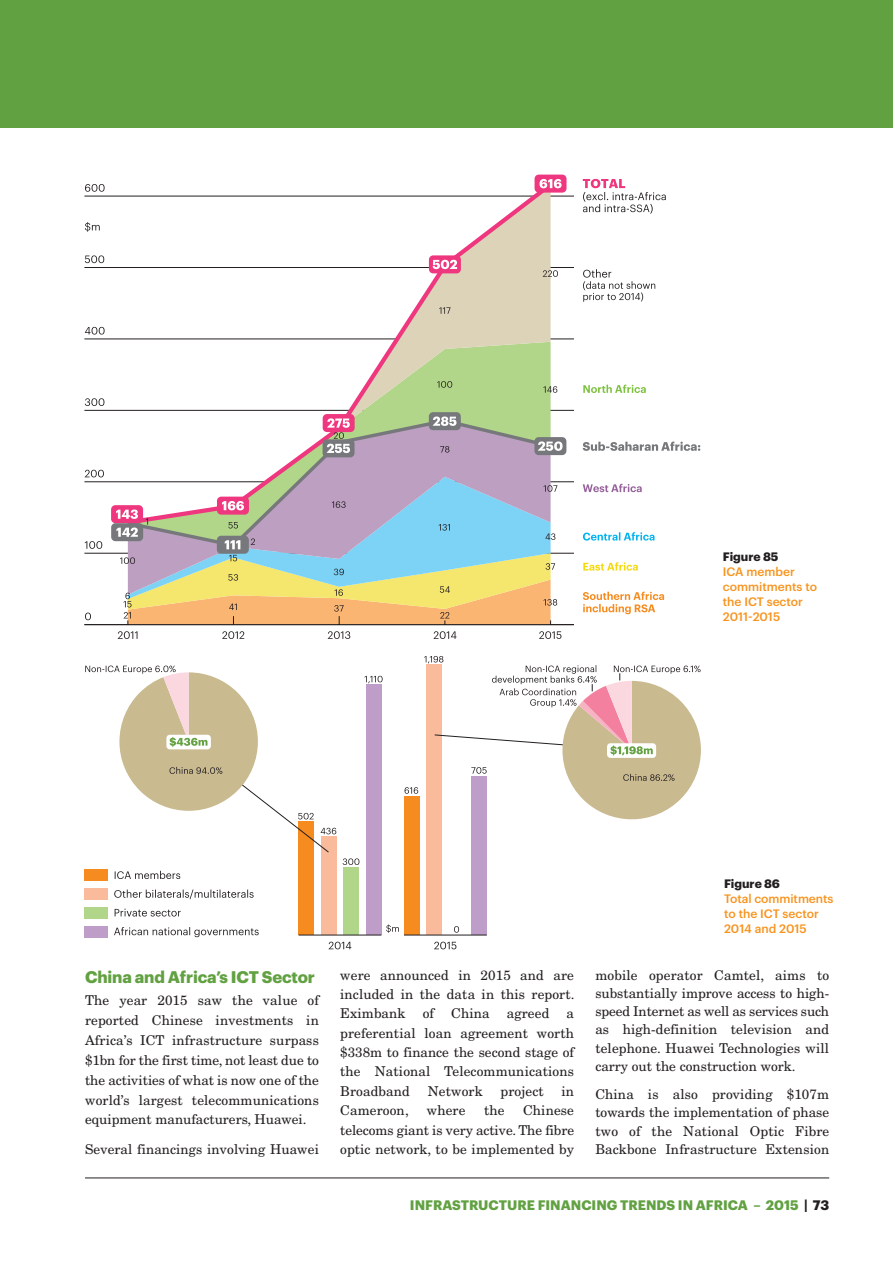
<style>
.page{position:relative;width:893px;height:1263px;background:#fff}
.page>*{position:absolute;margin:0;border:0;box-sizing:border-box;transform-origin:0 0}
.t1{font:700 16.5px "Graphik";letter-spacing:-.01em;color:#62a142}
.t2{font:13.5px/19.4px "New Century Schlbk";letter-spacing:.01em;color:#231f20;text-align:justify}
.t3{font:700 13.5px "Graphik";color:#62a142}
.t4{font:500 12px/15px "Graphik";color:#f7931d}
.t5{font:700 12px "Graphik";color:#231f20}
.s1{color:#231f20}
</style>
<div class="page">
<hr style="left:85px;top:1177px;width:744px;height:1px;background:#231f20">
<div style="left:0;top:0;width:893px;height:128px;background:#62a142"></div>
<hr style="left:84px;top:196px;width:490px;height:1px;background:#231f20">
<hr style="left:84px;top:553px;width:490px;height:1px;background:#231f20">
<hr style="left:84px;top:481px;width:490px;height:1px;background:#231f20">
<hr style="left:84px;top:410px;width:490px;height:1px;background:#231f20">
<hr style="left:84px;top:339px;width:490px;height:1px;background:#231f20">
<hr style="left:84px;top:267px;width:490px;height:1px;background:#231f20">
<div style="left:404px;top:796px;width:15px;height:139px;background:#f68b1f"></div>
<div style="left:427px;top:665px;width:15px;height:270px;background:#fabb9d"></div>
<div style="left:472px;top:776px;width:15px;height:159px;background:#bf9dc9"></div>
<div style="left:299px;top:822px;width:15px;height:113px;background:#f68b1f"></div>
<div style="left:321px;top:837px;width:15px;height:98px;background:#fabb9d"></div>
<div style="left:344px;top:867px;width:15px;height:68px;background:#b1d689"></div>
<div style="left:366px;top:685px;width:15px;height:250px;background:#bf9dc9"></div>
<hr style="left:299px;top:935px;width:82px;height:1px;background:#231f20">
<hr style="left:404px;top:935px;width:83px;height:1px;background:#231f20">
<hr style="left:84px;top:624px;width:490px;height:1px;background:#231f20">
<svg style="left:123px;top:193px;width:433px;height:308px"></svg>
<svg style="left:328px;top:942px;width:23px;height:7px"></svg>
<svg style="left:434px;top:942px;width:22px;height:7px"></svg>
<svg style="left:118px;top:631px;width:19px;height:8px"></svg>
<svg style="left:222px;top:631px;width:22px;height:8px"></svg>
<svg style="left:328px;top:631px;width:22px;height:8px"></svg>
<svg style="left:433px;top:631px;width:23px;height:8px"></svg>
<svg style="left:539px;top:631px;width:22px;height:8px"></svg>
<svg style="left:85px;top:613px;width:6px;height:7px"></svg>
<svg style="left:85px;top:184px;width:20px;height:8px"></svg>
<svg style="left:85px;top:327px;width:20px;height:8px"></svg>
<svg style="left:85px;top:398px;width:19px;height:8px"></svg>
<svg style="left:85px;top:541px;width:17px;height:8px"></svg>
<svg style="left:85px;top:222px;width:15px;height:10px"></svg>
<svg style="left:85px;top:470px;width:19px;height:7px"></svg>
<svg style="left:85px;top:255px;width:19px;height:8px"></svg>
<svg style="left:544px;top:485px;width:13px;height:7px"></svg>
<svg style="left:440px;top:446px;width:9px;height:7px"></svg>
<svg style="left:437px;top:381px;width:15px;height:7px"></svg>
<svg style="left:543px;top:270px;width:15px;height:7px"></svg>
<svg style="left:543px;top:386px;width:14px;height:7px"></svg>
<svg style="left:386px;top:924px;width:13px;height:9px"></svg>
<svg style="left:343px;top:858px;width:16px;height:7px"></svg>
<svg style="left:365px;top:676px;width:18px;height:7px"></svg>
<svg style="left:405px;top:787px;width:13px;height:7px"></svg>
<svg style="left:454px;top:926px;width:5px;height:7px"></svg>
<svg style="left:439px;top:307px;width:12px;height:7px"></svg>
<svg style="left:583px;top:269px;width:72px;height:33px"></svg>
<svg style="left:583px;top:484px;width:59px;height:8px"></svg>
<svg style="left:583px;top:442px;width:117px;height:9px"></svg>
<svg style="left:583px;top:385px;width:63px;height:8px"></svg>
<svg style="left:583px;top:532px;width:71px;height:9px"></svg>
<svg style="left:583px;top:562px;width:55px;height:9px"></svg>
<svg style="left:583px;top:592px;width:81px;height:22px"></svg>
<svg style="left:115px;top:871px;width:65px;height:8px"></svg>
<svg style="left:114px;top:889px;width:140px;height:10px"></svg>
<svg style="left:115px;top:909px;width:66px;height:7px"></svg>
<svg style="left:114px;top:927px;width:145px;height:10px"></svg>
<div style="left:84px;top:888px;width:24px;height:12px;background:#fabb9d"></div>
<div style="left:84px;top:907px;width:24px;height:12px;background:#b1d689"></div>
<div style="left:84px;top:926px;width:24px;height:12px;background:#bf9dc9"></div>
<div style="left:84px;top:869px;width:24px;height:12px;background:#f68b1f"></div>
<svg style="left:583px;top:179px;width:83px;height:35px"></svg>
<div style="left:111px;top:505px;width:32px;height:18px;background:#ef377f;border-radius:4px"></div>
<div style="left:111px;top:523px;width:32px;height:18px;background:#76787b;border-radius:4px"></div>
<div style="left:217px;top:497px;width:32px;height:18px;background:#ef377f;border-radius:4px"></div>
<svg style="left:116px;top:501px;width:441px;height:124px;background:#c2c2ab"></svg>
<div style="left:323px;top:414px;width:32px;height:18px;background:#ef377f;border-radius:4px"></div>
<div style="left:323px;top:439px;width:32px;height:18px;background:#76787b;border-radius:4px"></div>
<svg style="left:327px;top:418px;width:23px;height:35px"></svg>
<div style="left:534px;top:437px;width:32px;height:18px;background:#76787b;border-radius:4px"></div>
<svg style="left:538px;top:441px;width:25px;height:10px"></svg>
<div style="left:534px;top:175px;width:32px;height:18px;background:#ef377f;border-radius:4px"></div>
<svg style="left:539px;top:179px;width:23px;height:9px"></svg>
<div style="left:429px;top:412px;width:32px;height:18px;background:#76787b;border-radius:4px"></div>
<svg style="left:433px;top:416px;width:23px;height:10px"></svg>
<div style="left:429px;top:255px;width:32px;height:18px;background:#ef377f;border-radius:4px"></div>
<svg style="left:433px;top:260px;width:24px;height:9px"></svg>
<svg style="left:85px;top:665px;width:251px;height:188px"></svg>
<svg style="left:424px;top:656px;width:277px;height:163px"></svg>
<p class="t5" style="left:723px;top:552px;width:57px">Figure 85</p>
<p class="t4" style="left:723px;top:565px;width:96px">ICA member commitments to the ICT sector<br>2011-2015</p>
<p class="t1" style="left:85px;top:971px;width:231px">China and Africa’s ICT Sector</p>
<p class="t2" style="left:85px;top:992px;width:235px;line-height:20px">The year 2015 saw the value of reported Chinese investments in Africa’s ICT infrastructure surpass $1bn for the first time, not least due to the activities of what is now one of the world’s largest telecommunications equipment manufacturers, Huawei.</p>
<p class="t2" style="left:85px;top:1141px;width:235px">Several financings involving Huawei</p>
<p class="t2" style="left:340px;top:966px;width:236px">were announced in 2015 and are included in the data in this report.<br>Eximbank</p>
<p class="t2" style="left:423px;top:1005px;width:13px">of</p>
<p class="t2" style="left:451px;top:1005px;width:40px">China</p>
<p class="t2" style="left:507px;top:1005px;width:44px">agreed</p>
<p class="t2" style="left:340px;top:1005px;width:235px;text-indent:226px">a preferential loan agreement worth $338m to finance the second stage of the National Telecommunications Broadband</p>
<p class="t2" style="left:428px;top:1082px;width:57px">Network</p>
<p class="t2" style="left:500px;top:1082px;width:45px">project</p>
<p class="t2" style="left:561px;top:1082px;width:14px">in</p>
<p class="t2" style="left:340px;top:1102px;width:235px;text-indent:183px">Chinese telecoms giant is very active. The fibre optic network, to be implemented by</p>
<p class="t2" style="left:340px;top:1102px;width:70px">Cameroon,</p>
<p class="t2" style="left:427px;top:1102px;width:40px">where</p>
<p class="t2" style="left:484px;top:1102px;width:22px">the</p>
<p class="t5" style="left:724px;top:879px;width:57px">Figure 86</p>
<p class="t4" style="left:724px;top:892px;width:111px">Total commitments to the ICT sector<br>2014 and 2015</p>
<p class="t2" style="left:595px;top:967px;width:235px;line-height:18.3px">mobile operator Camtel, aims to substantially improve access to high&shy;speed Internet as well as services such as high-definition television and telephone. Huawei Technologies will carry out the construction work.</p>
<p class="t2" style="left:595px;top:1086px;width:235px;line-height:18.3px">China is also providing $107m towards the implementation of phase two of the National Optic Fibre Backbone Infrastructure Extension</p>
<p class="t3" style="left:410px;top:1200px;width:421px">INFRASTRUCTURE FINANCING TRENDS IN AFRICA – 2015 <span class="s1">| 73</span></p>
</div>
